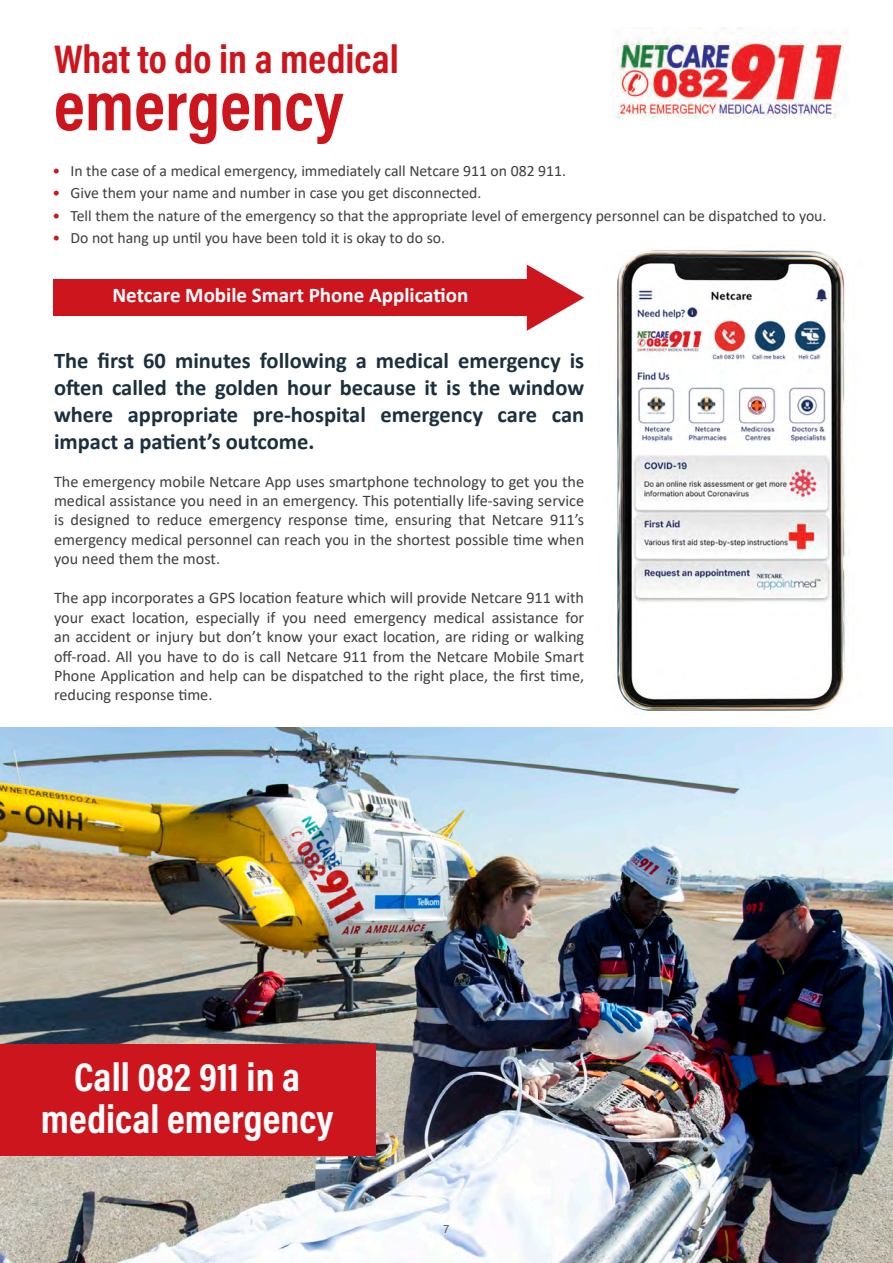
<style>
.page{position:relative;width:893px;height:1263px;background:#fff}
.page>*{position:absolute;margin:0;border:0;box-sizing:border-box;transform-origin:0 0}
.t1{font:70.5px "Acumin Variable Concept";color:#cd151d}
.t2{font:40.5px/42px "Acumin Variable Concept";color:#fff;text-align:center}
.t3{font:40.5px "Acumin Variable Concept";color:#cd151d}
.t4{font:700 22.5px/27px "Calibri";color:#1b2f3d;text-align:justify}
.t5{font:700 21px "Calibri";color:#fff}
.t6{font:16.2px/19.5px "Calibri";color:#3e3e3f;text-align:justify}
.t7{font:15.75px "Calibri";color:#3e3e3f}
.t8{font:12px "Acumin Variable Concept";color:#57585a}
.s1{color:#cd151d}
</style>
<div class="page">
<img style="left:615px;top:27px;width:234px;height:92px">
<img style="left:0;top:727px;width:893px;height:536px">
<div style="left:0;top:1044px;width:375px;height:112px;background:#cd151d"></div>
<div style="left:53px;top:279px;width:480px;height:36px;background:#cd151d"></div>
<svg style="left:527px;top:265px;width:57px;height:66px"></svg>
<img style="left:616px;top:250px;width:230px;height:462px">
<h2 class="t3" style="left:54px;top:31px;width:346px">What to do in a medical</h2>
<h1 class="t1" style="left:54px;top:57px;width:291px">emergency</h1>
<p class="t7" style="left:52px;top:159px;width:515px"><span class="s1">•</span> In the case of a medical emergency, immediately call Netcare 911 on 082 911.</p>
<p class="t7" style="left:52px;top:182px;width:430px"><span class="s1">•</span> Give them your name and number in case you get disconnected.</p>
<p class="t7" style="left:52px;top:204px;width:775px"><span class="s1">•</span> Tell them the nature of the emergency so that the appropriate level of emergency personnel can be dispatched to you.</p>
<p class="t7" style="left:52px;top:227px;width:394px"><span class="s1">•</span> Do not hang up until you have been told it is okay to do so.</p>
<p class="t5" style="left:112px;top:280px;width:357px">Netcare Mobile Smart Phone Application</p>
<h3 class="t4" style="left:54px;top:347px;width:532px">The first 60 minutes following a medical emergency is often called the golden hour because it is the window where appropriate pre-hospital emergency care can impact a patient’s outcome.</h3>
<p class="t6" style="left:54px;top:471px;width:532px">The emergency mobile Netcare App uses smartphone technology to get you the medical assistance you need in an emergency. This potentially life-saving service is designed to reduce emergency response time, ensuring that Netcare 911’s emergency medical personnel can reach you in the shortest possible time when you need them the most.</p>
<p class="t6" style="left:54px;top:588px;width:532px">The app incorporates a GPS location feature which will provide Netcare 911 with your exact location, especially if you need emergency medical assistance for an accident or injury but don’t know your exact location, are riding or walking off-road. All you have to do is call Netcare 911 from the Netcare Mobile Smart Phone Application and help can be dispatched to the right place, the first time, reducing response time.</p>
<h2 class="t2" style="left:41px;top:1054px;width:294px">Call 082 911 in a medical emergency</h2>
<p class="t8" style="left:444px;top:1220px;width:7px">7</p>
</div>
